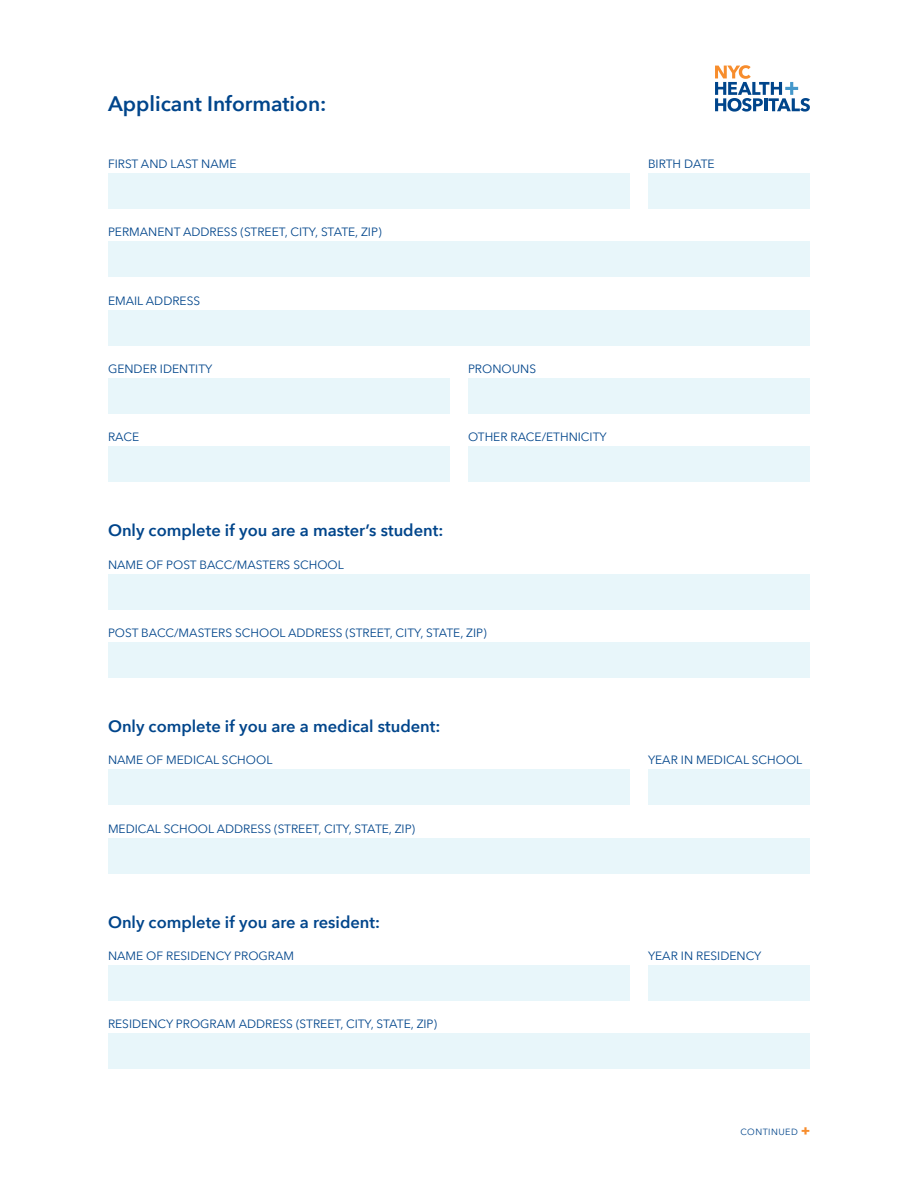
<style>
.page{position:relative;width:918px;height:1188px;background:#fff}
.page>*{position:absolute;margin:0;border:0;box-sizing:border-box;transform-origin:0 0}
.t1{font:600 21px "Avenir Next";color:#00458b}
.t2{font:600 16.5px "Avenir Next";color:#00458b}
.t3{font:12px "Avenir Next";color:#00458b}
.t4{font:9px "Avenir Next";letter-spacing:.05em;color:#00458b}
.s1{font-weight:800;font-size:13.5px;color:#f78d2d}
</style>
<div class="page">
<div style="left:108px;top:173px;width:522px;height:36px;background:#e8f6fa"></div>
<div style="left:648px;top:173px;width:162px;height:36px;background:#e8f6fa"></div>
<div style="left:108px;top:242px;width:702px;height:36px;background:#e8f6fa"></div>
<div style="left:108px;top:310px;width:702px;height:36px;background:#e8f6fa"></div>
<div style="left:108px;top:378px;width:342px;height:36px;background:#e8f6fa"></div>
<div style="left:468px;top:378px;width:342px;height:36px;background:#e8f6fa"></div>
<div style="left:108px;top:446px;width:342px;height:36px;background:#e8f6fa"></div>
<div style="left:468px;top:446px;width:342px;height:36px;background:#e8f6fa"></div>
<div style="left:108px;top:574px;width:702px;height:36px;background:#e8f6fa"></div>
<div style="left:108px;top:642px;width:702px;height:36px;background:#e8f6fa"></div>
<div style="left:108px;top:770px;width:522px;height:36px;background:#e8f6fa"></div>
<div style="left:648px;top:770px;width:162px;height:36px;background:#e8f6fa"></div>
<div style="left:108px;top:838px;width:702px;height:36px;background:#e8f6fa"></div>
<div style="left:108px;top:965px;width:522px;height:36px;background:#e8f6fa"></div>
<div style="left:648px;top:965px;width:162px;height:36px;background:#e8f6fa"></div>
<div style="left:108px;top:1034px;width:702px;height:36px;background:#e8f6fa"></div>
<svg style="left:715px;top:65px;width:95px;height:47px"></svg>
<h1 class="t1" style="left:108px;top:86px;width:220px">Applicant Information:</h1>
<p class="t3" style="left:108px;top:154px;width:130px">FIRST AND LAST NAME</p>
<p class="t3" style="left:648px;top:154px;width:68px">BIRTH DATE</p>
<p class="t3" style="left:108px;top:222px;width:275px">PERMANENT ADDRESS (STREET, CITY, STATE, ZIP)</p>
<p class="t3" style="left:108px;top:290px;width:94px">EMAIL ADDRESS</p>
<p class="t3" style="left:108px;top:358px;width:106px">GENDER IDENTITY</p>
<p class="t3" style="left:468px;top:358px;width:70px">PRONOUNS</p>
<p class="t3" style="left:108px;top:427px;width:33px">RACE</p>
<p class="t3" style="left:468px;top:427px;width:140px">OTHER RACE/ETHNICITY</p>
<h2 class="t2" style="left:108px;top:516px;width:337px">Only complete if you are a master’s student:</h2>
<p class="t3" style="left:108px;top:554px;width:237px">NAME OF POST BACC/MASTERS SCHOOL</p>
<p class="t3" style="left:108px;top:622px;width:380px">POST BACC/MASTERS SCHOOL ADDRESS (STREET, CITY, STATE, ZIP)</p>
<h2 class="t2" style="left:108px;top:712px;width:334px">Only complete if you are a medical student:</h2>
<p class="t3" style="left:108px;top:750px;width:166px">NAME OF MEDICAL SCHOOL</p>
<p class="t3" style="left:648px;top:750px;width:156px">YEAR IN MEDICAL SCHOOL</p>
<p class="t3" style="left:108px;top:818px;width:309px">MEDICAL SCHOOL ADDRESS (STREET, CITY, STATE, ZIP)</p>
<h2 class="t2" style="left:108px;top:908px;width:274px">Only complete if you are a resident:</h2>
<p class="t3" style="left:108px;top:946px;width:188px">NAME OF RESIDENCY PROGRAM</p>
<p class="t3" style="left:648px;top:946px;width:115px">YEAR IN RESIDENCY</p>
<p class="t3" style="left:108px;top:1014px;width:331px">RESIDENCY PROGRAM ADDRESS (STREET, CITY, STATE, ZIP)</p>
<p class="t4" style="left:740px;top:1124px;width:71px">CONTINUED <span class="s1">+</span></p>
</div>
